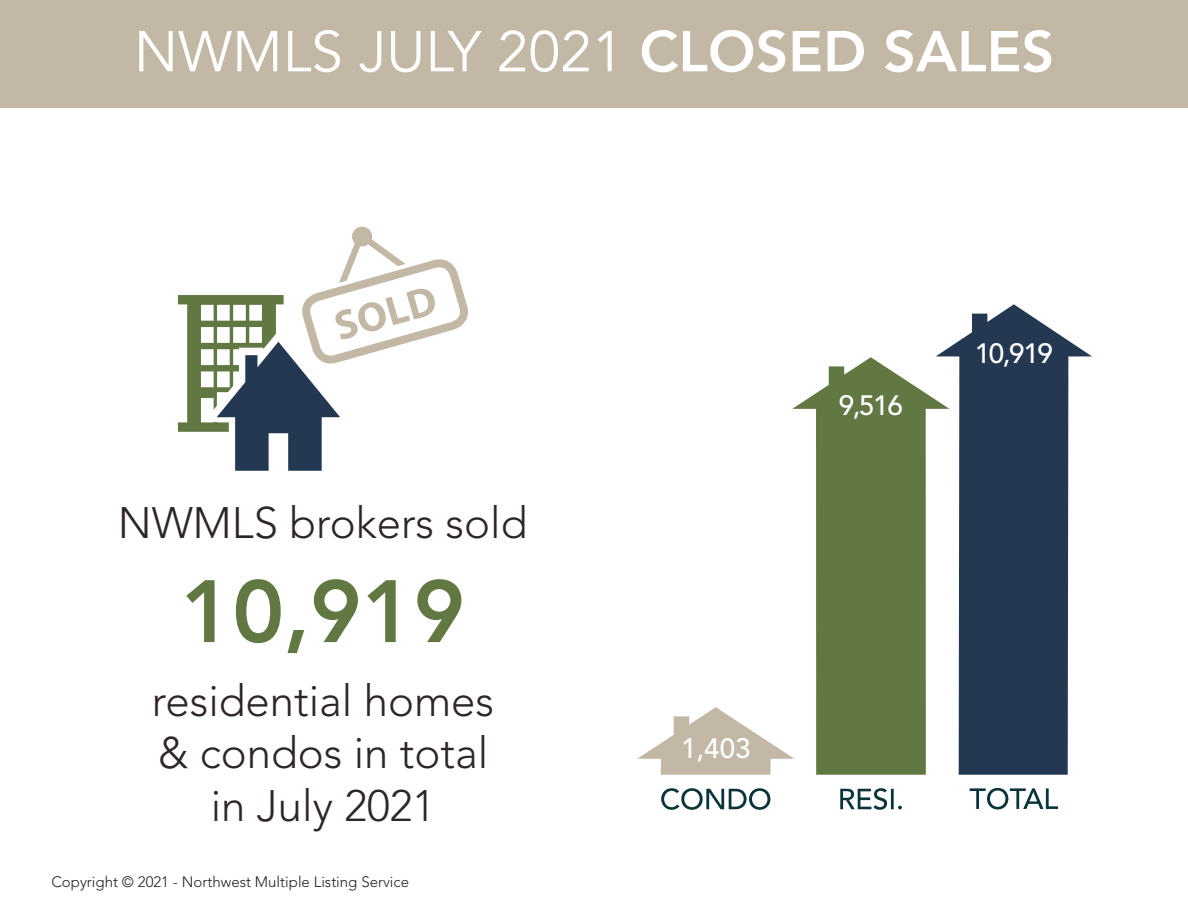
<style>
.page{position:relative;width:1188px;height:918px;background:#fff}
.page>*{position:absolute;margin:0;border:0;box-sizing:border-box;transform-origin:0 0}
.t1{font:800 87.45px "Avenir LT Std";color:#617842}
.t2{font:57px "Avenir LT Std";color:#fff}
.t3{font:300 43.65px/52.5px "Avenir LT Std";color:#2e2526;text-align:center}
.t4{font:500 27.75px "Avenir LT Std";letter-spacing:-.05em;color:#fff}
.t5{font:300 15px "Avenir LT Std";color:#231f20}
.s1{font-weight:800}
</style>
<div class="page">
<div style="left:0;top:0;width:1188px;height:108px;background:#c3b8a6"></div>
<svg style="left:178px;top:226px;width:290px;height:245px"></svg>
<svg style="left:637px;top:707px;width:155px;height:68px"></svg>
<svg style="left:661px;top:788px;width:109px;height:22px"></svg>
<svg style="left:840px;top:788px;width:62px;height:22px"></svg>
<svg style="left:936px;top:304px;width:156px;height:471px;fill:#243851"></svg>
<svg style="left:970px;top:788px;width:88px;height:21px"></svg>
<svg style="left:792px;top:357px;width:157px;height:418px;fill:#617842"></svg>
<h2 class="t2" style="left:134px;top:19px;width:922px">NWMLS JULY 2021 <span class="s1">CLOSED SALES</span></h2>
<p class="t3" style="left:118px;top:497px;width:411px">NWMLS brokers sold</p>
<h1 class="t1" style="left:181px;top:560px;width:286px">10,919</h1>
<p class="t3" style="left:152px;top:675px;width:344px">residential homes &amp; condos in total in July 2021</p>
<p class="t5" style="left:51px;top:873px;width:359px">Copyright © 2021 - Northwest Multiple Listing Service</p>
<p class="t4" style="left:839px;top:390px;width:66px">9,516</p>
<p class="t4" style="left:975px;top:337px;width:80px">10,919</p>
<p class="t4" style="left:681px;top:732px;width:71px">1,403</p>
</div>
